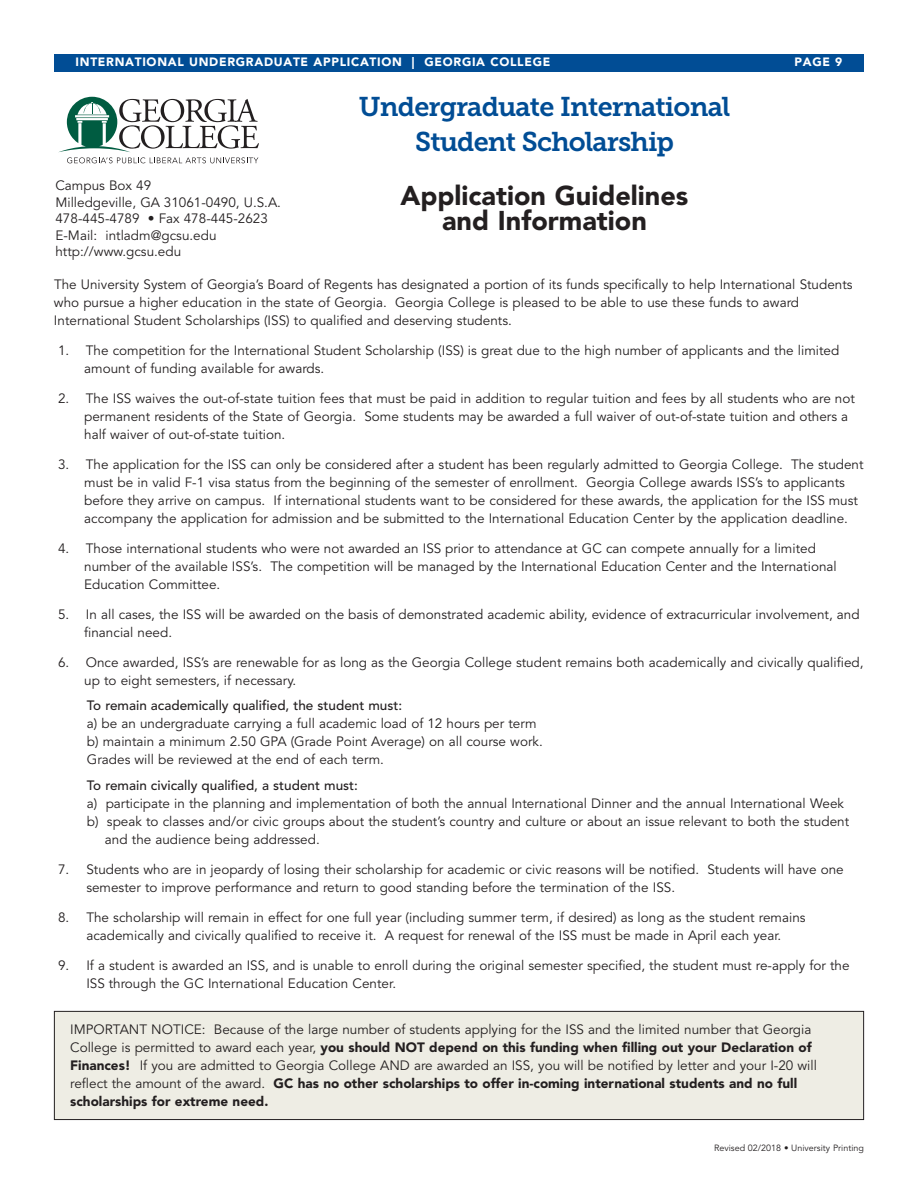
<style>
.page{position:relative;width:918px;height:1188px;background:#fff}
.page>*{position:absolute;margin:0;border:0;box-sizing:border-box;transform-origin:0 0}
.t1{font:27px/34.5px "Museo Slab 700";letter-spacing:-.03em;color:#014d95;text-align:center}
.t2{font:900 27px/25.5px "Avenir LT Std";color:#231f20;text-align:center}
.t3{font:13.5px/18px "Avenir";color:#231f20}
.t4{font:500 13.5px "Avenir";color:#231f20}
.t5{font:900 12px "Avenir LT Std";letter-spacing:.06em;color:#fff}
.t6{font:9px "Avenir LT Std";color:#231f20}
.s1{font-weight:900}
</style>
<div class="page">
<div style="left:55px;top:1012px;width:808px;height:107px;background:#eeede4"></div>
<div style="left:54px;top:1011px;width:810px;height:109px;border:1px solid #231f20"></div>
<div style="left:54px;top:54px;width:810px;height:17px;background:#014d95"></div>
<svg style="left:58px;top:97px;width:201px;height:66px"></svg>
<p class="t5" style="left:76px;top:57px;width:476px">INTERNATIONAL UNDERGRADUATE APPLICATION | GEORGIA COLLEGE</p>
<p class="t5" style="left:794px;top:57px;width:49px">PAGE 9</p>
<h1 class="t1" style="left:359px;top:92px;width:373px">Undergraduate International<br>Student Scholarship</h1>
<h1 class="t2" style="left:401px;top:185px;width:289px">Application Guidelines and Information</h1>
<p class="t3" style="left:55px;top:178px;width:227px;line-height:16.5px">Campus Box 49<br>Milledgeville, GA 31061-0490, U.S.A.<br>478-445-4789 • Fax 478-445-2623<br>E-Mail: intladm@gcsu.edu http://www.gcsu.edu</p>
<p class="t3" style="left:54px;top:276px;width:800px">The University System of Georgia’s Board of Regents has designated a portion of its funds specifically to help International Students who pursue a higher education in the state of Georgia. Georgia College is pleased to be able to use these funds to award<br>International Student Scholarships (ISS) to qualified and deserving students.</p>
<p class="t3" style="left:84px;top:342px;width:757px;text-indent:-26px">1. The competition for the International Student Scholarship (ISS) is great due to the high number of applicants and the limited amount of funding available for awards.</p>
<p class="t3" style="left:84px;top:390px;width:772px;text-indent:-26px">2. The ISS waives the out-of-state tuition fees that must be paid in addition to regular tuition and fees by all students who are not permanent residents of the State of Georgia. Some students may be awarded a full waiver of out-of-state tuition and others a half waiver of out-of-state tuition.</p>
<p class="t3" style="left:84px;top:456px;width:781px;text-indent:-26px">3. The application for the ISS can only be considered after a student has been regularly admitted to Georgia College. The student must be in valid F-1 visa status from the beginning of the semester of enrollment. Georgia College awards ISS’s to applicants before they arrive on campus. If international students want to be considered for these awards, the application for the ISS must accompany the application for admission and be submitted to the International Education Center by the application deadline.</p>
<p class="t3" style="left:84px;top:540px;width:754px;text-indent:-26px">4. Those international students who were not awarded an ISS prior to attendance at GC can compete annually for a limited number of the available ISS’s. The competition will be managed by the International Education Center and the International<br>Education Committee.</p>
<p class="t3" style="left:84px;top:606px;width:777px;text-indent:-26px">5. In all cases, the ISS will be awarded on the basis of demonstrated academic ability, evidence of extracurricular involvement, and financial need.</p>
<p class="t3" style="left:84px;top:654px;width:781px;text-indent:-26px">6. Once awarded, ISS’s are renewable for as long as the Georgia College student remains both academically and civically qualified, up to eight semesters, if necessary.</p>
<p class="t4" style="left:87px;top:694px;width:317px">To remain academically qualified, the student must:</p>
<p class="t3" style="left:87px;top:715px;width:457px">a) be an undergraduate carrying a full academic load of 12 hours per term b) maintain a minimum 2.50 GPA (Grade Point Average) on all course work.<br>Grades will be reviewed at the end of each term.</p>
<p class="t4" style="left:87px;top:774px;width:273px">To remain civically qualified, a student must:</p>
<p class="t3" style="left:87px;top:795px;width:759px">a) participate in the planning and implementation of both the annual International Dinner and the annual International Week</p>
<p class="t3" style="left:87px;top:813px;width:764px">b) speak to classes and/or civic groups about the student’s country and culture or about an issue relevant to both the student</p>
<p class="t3" style="left:105px;top:831px;width:216px">and the audience being addressed.</p>
<p class="t3" style="left:86px;top:861px;width:759px;text-indent:-28px">7. Students who are in jeopardy of losing their scholarship for academic or civic reasons will be notified. Students will have one semester to improve performance and return to good standing before the termination of the ISS.</p>
<p class="t3" style="left:58px;top:909px;width:749px;text-align:center">8. The scholarship will remain in effect for one full year (including summer term, if desired) as long as the student remains academically and civically qualified to receive it. A request for renewal of the ISS must be made in April each year.</p>
<p class="t3" style="left:86px;top:957px;width:765px;text-indent:-28px">9. If a student is awarded an ISS, and is unable to enroll during the original semester specified, the student must re-apply for the<br>ISS through the GC International Education Center.</p>
<p class="t3" style="left:70px;top:1021px;width:748px">IMPORTANT NOTICE: Because of the large number of students applying for the ISS and the limited number that Georgia College is permitted to award each year, <span class="s1">you should NOT depend on this funding when filling out your Declaration of Finances!</span> If you are admitted to Georgia College AND are awarded an ISS, you will be notified by letter and your I-20 will reflect the amount of the award. <span class="s1">GC has no other scholarships to offer in-coming international students and no full scholarships for extreme need.</span></p>
<p class="t6" style="left:714px;top:1144px;width:151px">Revised 02/2018 • University Printing</p>
</div>
